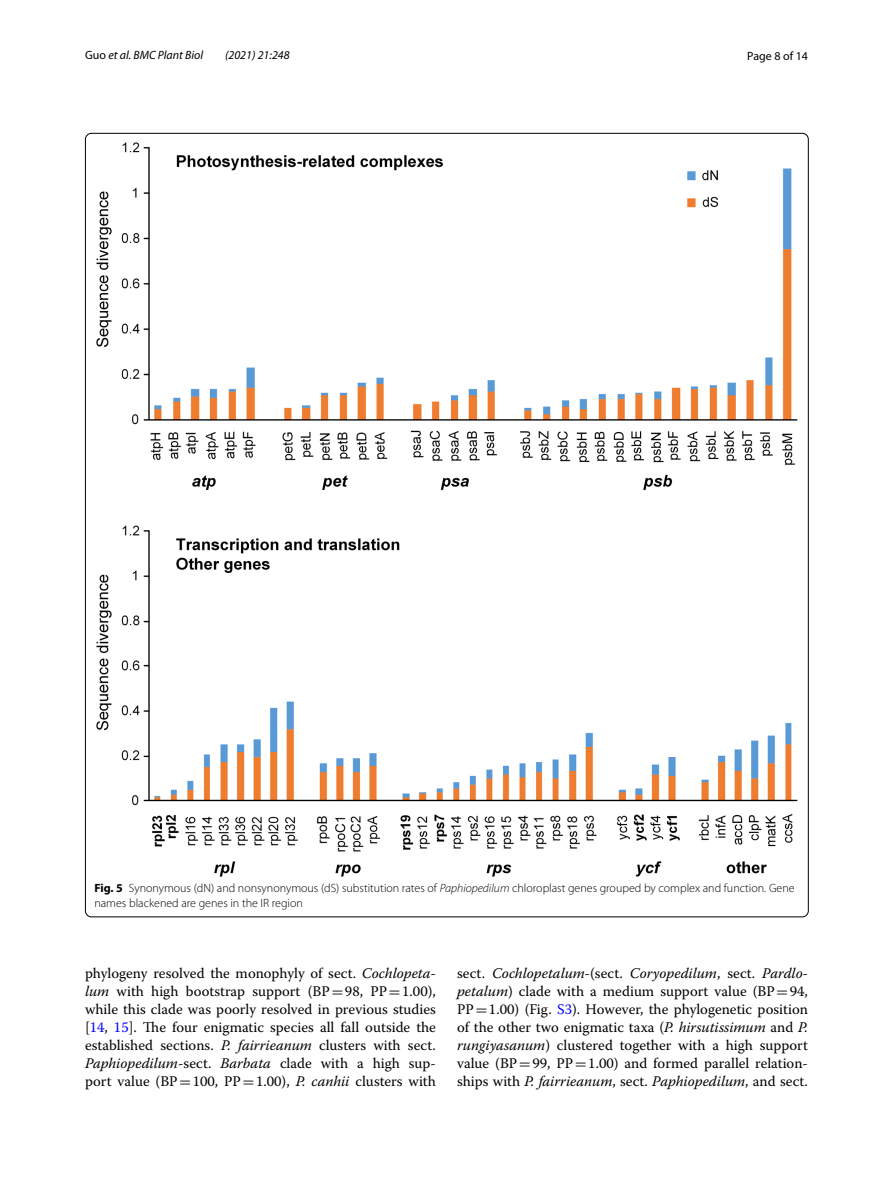
<style>
.page{position:relative;width:893px;height:1187px;background:#fff}
.page>*{position:absolute;margin:0;border:0;box-sizing:border-box;transform-origin:0 0}
.t1{font:14.7px/18px "Warnock Pro";color:#000;text-align:justify}
.t2{font:300 12px/15px "Myriad Pro";color:#000}
.t3{font:italic 12px "Myriad Pro";color:#000}
.t4{font:12px "Myriad Pro";color:#000}
.s1{font-style:normal}
.s2{font-weight:700}
.s3{font-style:italic}
.s4{font-family:"MTSY"}
.s5{color:#00f}
</style>
<div class="page">
<img style="left:97px;top:142px;width:700px;height:734px">
<p class="t3" style="left:85px;top:48px;width:120px"><span class="s1">Guo</span> et al. BMC Plant Biol</p>
<p class="t3" style="left:225px;top:48px;width:66px">(2021) 21:248</p>
<p class="t4" style="left:747px;top:48px;width:62px">Page 8 of 14</p>
<p class="t2" style="left:94px;top:880px;width:702px"><span class="s2">Fig. 5</span> Synonymous (dN) and nonsynonymous (dS) substitution rates of <span class="s3">Paphiopedilum</span> chloroplast genes grouped by complex and function. Gene names blackened are genes in the IR region</p>
<p class="t1" style="left:85px;top:963px;width:352px">phylogeny resolved the monophyly of sect. <span class="s3">Cochlopeta&shy;lum</span> with high bootstrap support (BP<span class="s4">=</span>98, PP<span class="s4">=</span>1.00), while this clade was poorly resolved in previous studies [<span class="s5">14</span>, <span class="s5">15</span>]. The four enigmatic species all fall outside the established sections. <span class="s3">P. fairrieanum</span> clusters with sect.<br><span class="s3">Paphiopedilum</span>-sect. <span class="s3">Barbata</span> clade with a high sup&shy;port value (BP<span class="s4">=</span>100, PP<span class="s4">=</span>1.00), <span class="s3">P. canhii</span> clusters with</p>
<p class="t1" style="left:457px;top:963px;width:352px">sect. <span class="s3">Cochlopetalum-</span>(sect. <span class="s3">Coryopedilum</span>, sect. <span class="s3">Pardlo&shy;petalum</span>) clade with a medium support value (BP<span class="s4">=</span>94, PP<span class="s4">=</span>1.00) (Fig. <span class="s5">S3</span>). However, the phylogenetic position of the other two enigmatic taxa (<span class="s3">P. hirsutissimum</span> and <span class="s3">P. rungiyasanum</span>) clustered together with a high support value (BP<span class="s4">=</span>99, PP<span class="s4">=</span>1.00) and formed parallel relation&shy;ships with <span class="s3">P. fairrieanum</span>, sect. <span class="s3">Paphiopedilum</span>, and sect.</p>
</div>
